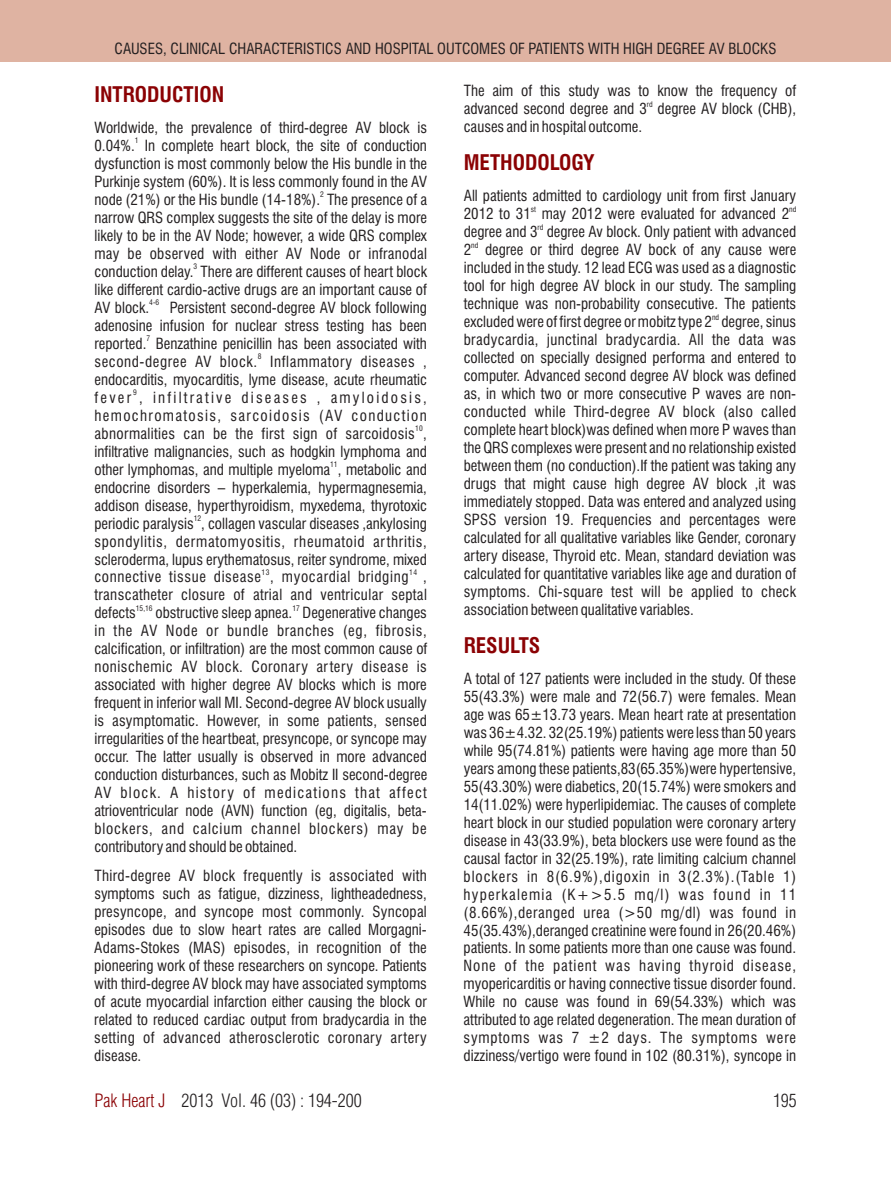
<style>
.page{position:relative;width:891px;height:1188px;background:#fff}
.page>*{position:absolute;margin:0;border:0;box-sizing:border-box;transform-origin:0 0}
.t1{font:700 condensed 21px "Swiss 721 BT";color:#8b0204}
.t2{font:18px "Switzerland Cond Light Plain";color:#231f20}
.t3{font:18px "Switzerland Cond Light Plain";color:#8b0204}
.t4{font:condensed 15px/18px "Swiss 721 BT";color:#231f20;text-align:justify}
.t5{font:condensed 15px/18px "Swiss 721 BT";letter-spacing:.025em;color:#231f20}
.t6{font:condensed 15px/18px "Swiss 721 BT";letter-spacing:.09em;color:#231f20}
.t7{font:condensed 7.5px "Swiss 721 BT";color:#231f20}
</style>
<div class="page">
<div style="left:0;top:0;width:891px;height:62px;background:#dfb3a2"></div>
<p class="t4" style="left:115px;top:41px;width:663px">CAUSES, CLINICAL CHARACTERISTICS AND HOSPITAL OUTCOMES OF PATIENTS WITH HIGH DEGREE AV BLOCKS</p>
<h1 class="t1" style="left:94px;top:86px;width:131px">INTRODUCTION</h1>
<p class="t4" style="left:94px;top:120px;width:334px">Worldwide, the prevalence of third-degree AV block is</p>
<p class="t7" style="left:135px;top:138px;width:5px">1</p>
<p class="t4" style="left:94px;top:138px;width:334px">0.04%. In complete heart block, the site of conduction dysfunction is most commonly below the His bundle in the Purkinje system (60%). It is less commonly found in the AV</p>
<p class="t7" style="left:320px;top:192px;width:5px">2</p>
<p class="t4" style="left:94px;top:192px;width:334px">node (21%) or the His bundle (14-18%). The presence of a narrow QRS complex suggests the site of the delay is more likely to be in the AV Node; however, a wide QRS complex may be observed with either AV Node or infranodal</p>
<p class="t7" style="left:194px;top:264px;width:5px">3</p>
<p class="t4" style="left:94px;top:264px;width:334px">conduction delay. There are different causes of heart block like different cardio-active drugs are an important cause of</p>
<p class="t7" style="left:149px;top:300px;width:11px">4-6</p>
<p class="t4" style="left:94px;top:300px;width:334px;text-align:right">Persistent second-degree AV block following<br>adenosine infusion for nuclear stress testing has been</p>
<p class="t7" style="left:146px;top:336px;width:5px">7</p>
<p class="t4" style="left:94px;top:336px;width:334px">reported. Benzathine penicillin has been associated with</p>
<p class="t7" style="left:258px;top:354px;width:5px">8</p>
<p class="t4" style="left:94px;top:300px;width:56px">AV block.</p>
<p class="t4" style="left:94px;top:354px;width:334px">second-degree AV block. Inflammatory diseases , endocarditis, myocarditis, lyme disease, acute rheumatic</p>
<p class="t7" style="left:133px;top:389px;width:5px">9</p>
<p class="t6" style="left:94px;top:390px;width:334px">fever , infiltrative diseases , amyloidosis, hemochromatosis, sarcoidosis (AV conduction</p>
<p class="t7" style="left:415px;top:425px;width:9px">10</p>
<p class="t4" style="left:94px;top:426px;width:334px">abnormalities can be the first sign of sarcoidosis , infiltrative malignancies, such as hodgkin lymphoma and</p>
<p class="t7" style="left:330px;top:461px;width:9px">11</p>
<p class="t4" style="left:94px;top:462px;width:334px">other lymphomas, and multiple myeloma , metabolic and endocrine disorders – hyperkalemia, hypermagnesemia, addison disease, hyperthyroidism, myxedema, thyrotoxic</p>
<p class="t7" style="left:194px;top:515px;width:9px">12</p>
<p class="t4" style="left:94px;top:516px;width:334px">periodic paralysis , collagen vascular diseases ,ankylosing spondylitis, dermatomyositis, rheumatoid arthritis, scleroderma, lupus erythematosus, reiter syndrome, mixed</p>
<p class="t7" style="left:262px;top:569px;width:10px">13</p>
<p class="t7" style="left:409px;top:569px;width:10px">14</p>
<p class="t5" style="left:94px;top:570px;width:334px">connective tissue disease , myocardial bridging , transcatheter closure of atrial and ventricular septal</p>
<p class="t7" style="left:136px;top:605px;width:18px">15,16</p>
<p class="t7" style="left:292px;top:605px;width:9px">17</p>
<p class="t4" style="left:94px;top:606px;width:43px">defects</p>
<p class="t4" style="left:94px;top:606px;width:335px;text-indent:61px">obstructive sleep apnea. Degenerative changes in the AV Node or bundle branches (eg, fibrosis, calcification, or infiltration) are the most common cause of nonischemic AV block. Coronary artery disease is associated with higher degree AV blocks which is more frequent in inferior wall MI. Second-degree AV block usually is asymptomatic. However, in some patients, sensed irregularities of the heartbeat, presyncope, or syncope may occur. The latter usually is observed in more advanced conduction disturbances, such as Mobitz II second-degree AV block. A history of medications that affect atrioventricular node (AVN) function (eg, digitalis, beta&shy;blockers, and calcium channel blockers) may be contributory and should be obtained.</p>
<p class="t4" style="left:94px;top:868px;width:334px">Third-degree AV block frequently is associated with symptoms such as fatigue, dizziness, lightheadedness, presyncope, and syncope most commonly. Syncopal episodes due to slow heart rates are called Morgagni-Adams-Stokes (MAS) episodes, in recognition of the pioneering work of these researchers on syncope. Patients with third-degree AV block may have associated symptoms of acute myocardial infarction either causing the block or related to reduced cardiac output from bradycardia in the setting of advanced atherosclerotic coronary artery disease.</p>
<p class="t4" style="left:464px;top:83px;width:334px">The aim of this study was to know the frequency of</p>
<p class="t7" style="left:647px;top:101px;width:7px">rd</p>
<p class="t4" style="left:464px;top:101px;width:334px">advanced second degree and 3 degree AV block (CHB), causes and in hospital outcome.</p>
<h1 class="t1" style="left:464px;top:154px;width:133px">METHODOLOGY</h1>
<p class="t4" style="left:464px;top:188px;width:334px">All patients admitted to cardiology unit from first January</p>
<p class="t7" style="left:531px;top:206px;width:7px">st</p>
<p class="t7" style="left:789px;top:206px;width:9px">nd</p>
<p class="t4" style="left:464px;top:206px;width:327px">2012 to 31 may 2012 were evaluated for advanced 2</p>
<p class="t7" style="left:537px;top:224px;width:7px">rd</p>
<p class="t4" style="left:464px;top:224px;width:334px">degree and 3 degree Av block. Only patient with advanced</p>
<p class="t7" style="left:471px;top:242px;width:9px">nd</p>
<p class="t4" style="left:464px;top:242px;width:334px">2 degree or third degree AV bock of any cause were included in the study. 12 lead ECG was used as a diagnostic tool for high degree AV block in our study. The sampling technique was non-probability consecutive. The patients</p>
<p class="t7" style="left:712px;top:314px;width:9px">nd</p>
<p class="t4" style="left:464px;top:314px;width:334px">excluded were of first degree or mobitz type 2 degree, sinus bradycardia, junctinal bradycardia. All the data was collected on specially designed performa and entered to computer. Advanced second degree AV block was defined as, in which two or more consecutive P waves are non&shy;conducted while Third-degree AV block (also called complete heart block)was defined when more P waves than the QRS complexes were present and no relationship existed between them (no conduction).If the patient was taking any drugs that might cause high degree AV block ,it was immediately stopped. Data was entered and analyzed using SPSS version 19. Frequencies and percentages were calculated for all qualitative variables like Gender, coronary artery disease, Thyroid etc. Mean, standard deviation was calculated for quantitative variables like age and duration of symptoms. Chi-square test will be applied to check association between qualitative variables.</p>
<h1 class="t1" style="left:464px;top:637px;width:78px">RESULTS</h1>
<p class="t4" style="left:464px;top:671px;width:334px">A total of 127 patients were included in the study. Of these 55(43.3%) were male and 72(56.7) were females. Mean age was 65±13.73 years. Mean heart rate at presentation was 36±4.32. 32(25.19%) patients were less than 50 years while 95(74.81%) patients were having age more than 50 years among these patients,83(65.35%)were hypertensive, 55(43.30%) were diabetics, 20(15.74%) were smokers and 14(11.02%) were hyperlipidemiac. The causes of complete heart block in our studied population were coronary artery disease in 43(33.9%), beta blockers use were found as the causal factor in 32(25.19%), rate limiting calcium channel blockers in 8(6.9%),digoxin in 3(2.3%).(Table 1) hyperkalemia (K+&gt;5.5 mq/l) was found in 11 (8.66%),deranged urea (&gt;50 mg/dl) was found in 45(35.43%),deranged creatinine were found in 26(20.46%) patients. In some patients more than one cause was found.<br>None of the patient was having thyroid disease, myopericarditis or having connective tissue disorder found.<br>While no cause was found in 69(54.33%) which was attributed to age related degeneration. The mean duration of symptoms was 7 ±2 days. The symptoms were dizziness/vertigo were found in 102 (80.31%), syncope in</p>
<p class="t2" style="left:182px;top:1094px;width:182px">2013 Vol. 46 (03) : 194-200</p>
<p class="t3" style="left:94px;top:1094px;width:73px">Pak Heart J</p>
<p class="t2" style="left:773px;top:1094px;width:25px">195</p>
</div>
